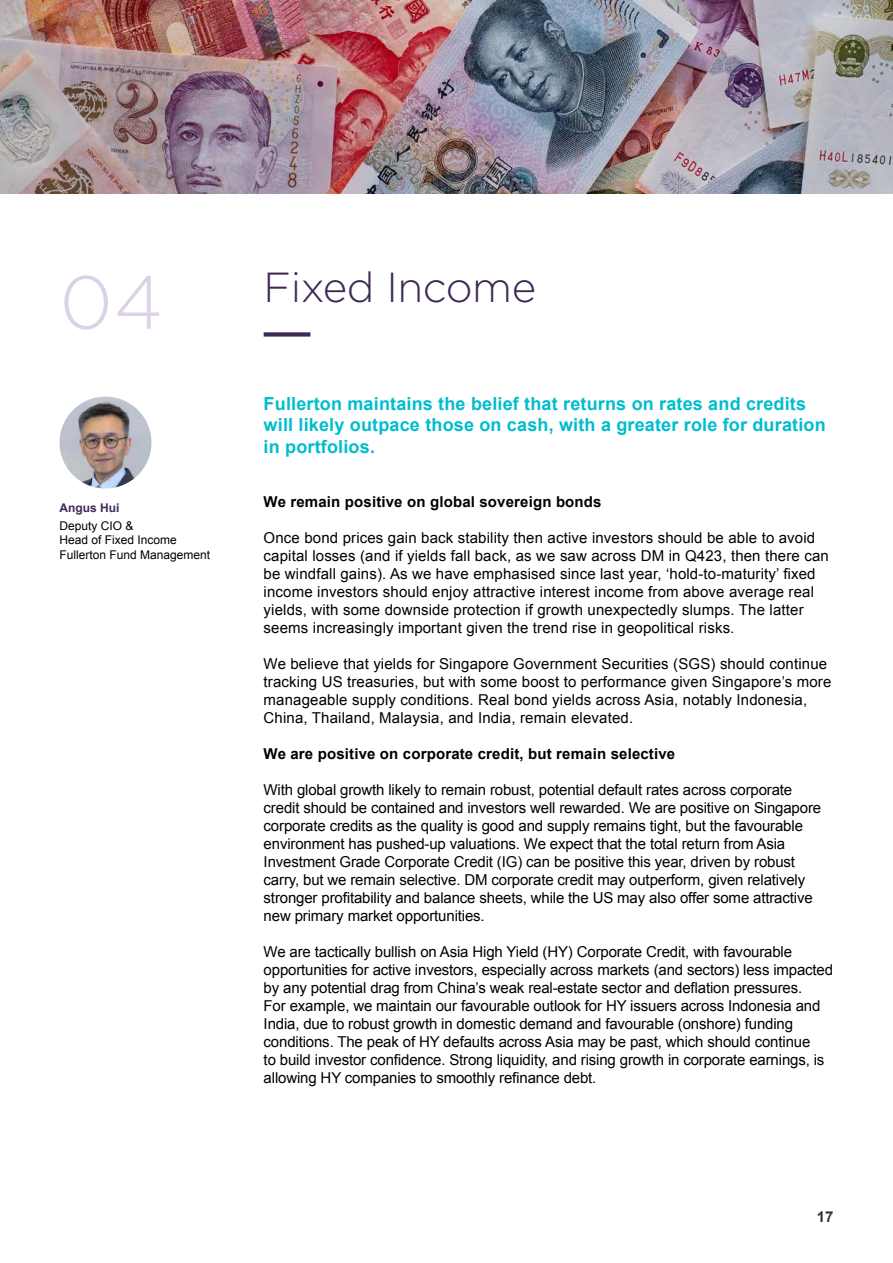
<style>
.page{position:relative;width:893px;height:1263px;background:#fff}
.page>*{position:absolute;margin:0;border:0;box-sizing:border-box;transform-origin:0 0}
.t1{font:300 75px "Gotham";color:#ddd1e7}
.t2{font:300 42px "Gotham";letter-spacing:-.01em;color:#3e2956}
.t3{font:700 18px/21.6px "Arial";letter-spacing:.01em;color:#00bdcd}
.t4{font:15px/18px "Arial";letter-spacing:-.01em;color:#000}
.t5{font:15px/18px "Arial";letter-spacing:.01em;color:#000}
.t6{font:700 15px "Arial";letter-spacing:.01em;color:#000}
.t7{font:700 15px "Arial";color:#333}
.t8{font:12px/14.4px "Arial";color:#000}
.t9{font:700 12px "Arial";color:#3f2a56}
</style>
<div class="page">
<img style="left:0;top:0;width:893px;height:194px">
<div style="left:264px;top:332px;width:46px;height:5px;background:#3e2956"></div>
<img style="left:60px;top:397px;width:91px;height:91px;border-radius:46px">
<p class="t1" style="left:60px;top:255px;width:105px">04</p>
<p class="t2" style="left:264px;top:261px;width:274px">Fixed Income</p>
<p class="t9" style="left:60px;top:500px;width:61px">Angus Hui</p>
<p class="t8" style="left:60px;top:518px;width:119px">Deputy CIO &amp;<br>Head of Fixed Income</p>
<p class="t8" style="left:60px;top:547px;width:152px">Fullerton Fund Management</p>
<p class="t3" style="left:264px;top:393px;width:564px">Fullerton maintains the belief that returns on rates and credits will likely outpace those on cash, with a greater role for duration in portfolios.</p>
<p class="t6" style="left:264px;top:492px;width:339px">We remain positive on global sovereign bonds</p>
<p class="t5" style="left:264px;top:529px;width:567px">Once bond prices gain back stability then active investors should be able to avoid capital losses (and if yields fall back, as we saw across DM in Q423, then there can be windfall gains). As we have emphasised since last year, ‘hold-to-maturity’ fixed income investors should enjoy attractive interest income from above average real yields, with some downside protection if growth unexpectedly slumps. The latter seems increasingly important given the trend rise in geopolitical risks.</p>
<p class="t5" style="left:264px;top:655px;width:569px">We believe that yields for Singapore Government Securities (SGS) should continue tracking US treasuries, but with some boost to performance given Singapore’s more manageable supply conditions. Real bond yields across Asia, notably Indonesia, China, Thailand, Malaysia, and India, remain elevated.</p>
<p class="t6" style="left:264px;top:744px;width:413px">We are positive on corporate credit, but remain selective</p>
<p class="t4" style="left:264px;top:781px;width:559px">With global growth likely to remain robust, potential default rates across corporate credit should be contained and investors well rewarded. We are positive on Singapore corporate credits as the quality is good and supply remains tight, but the favourable environment has pushed-up valuations. We expect that the total return from Asia Investment Grade Corporate Credit (IG) can be positive this year, driven by robust carry, but we remain selective. DM corporate credit may outperform, given relatively stronger profitability and balance sheets, while the US may also offer some attractive new primary market opportunities.</p>
<p class="t4" style="left:264px;top:943px;width:571px">We are tactically bullish on Asia High Yield (HY) Corporate Credit, with favourable opportunities for active investors, especially across markets (and sectors) less impacted by any potential drag from China’s weak real-estate sector and deflation pressures.<br>For example, we maintain our favourable outlook for HY issuers across Indonesia and India, due to robust growth in domestic demand and favourable (onshore) funding conditions. The peak of HY defaults across Asia may be past, which should continue<br>to build investor confidence. Strong liquidity, and rising growth in corporate earnings, is allowing HY companies to smoothly refinance debt.</p>
<p class="t7" style="left:817px;top:1207px;width:18px">17</p>
</div>
